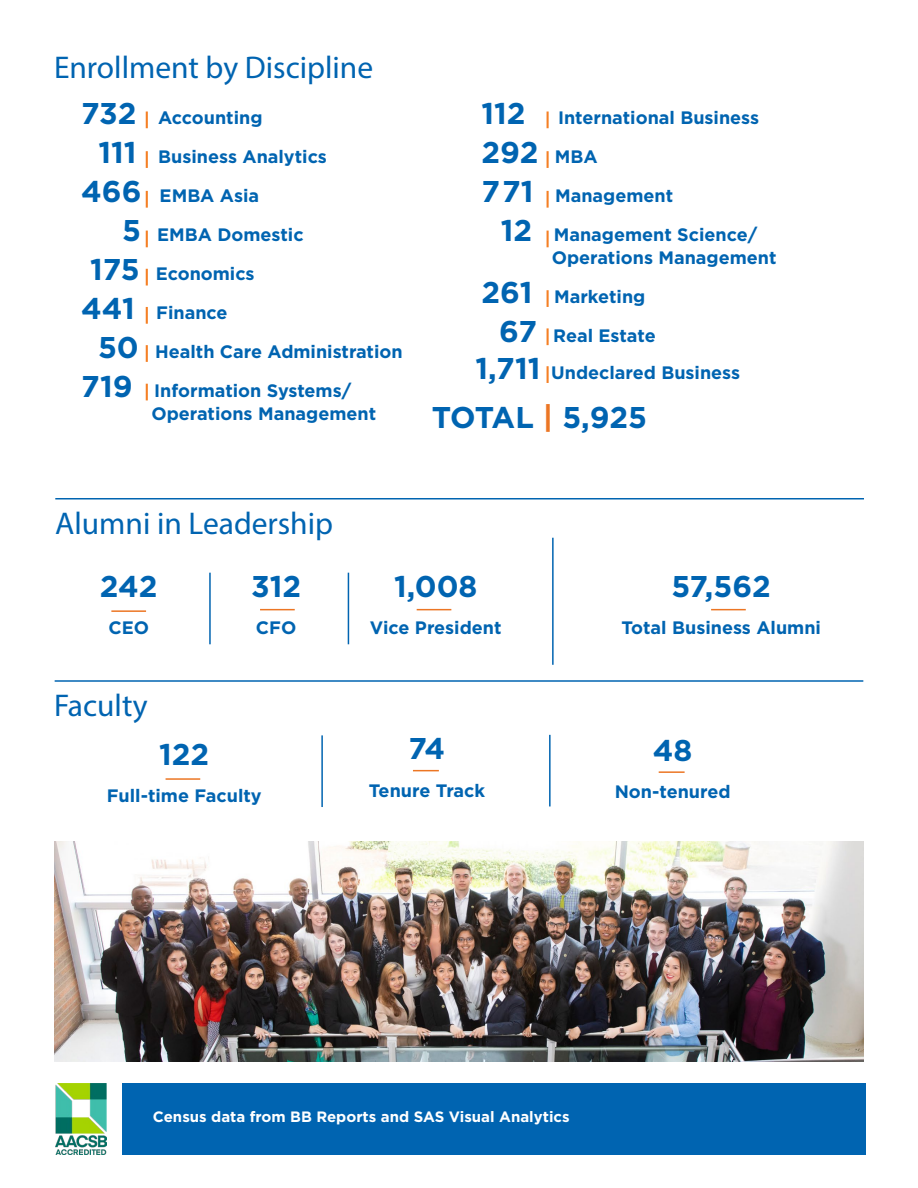
<style>
.page{position:relative;width:918px;height:1188px;background:#fff}
.page>*{position:absolute;margin:0;border:0;box-sizing:border-box;transform-origin:0 0}
.t1{font:31.5px "Myriad Pro";color:#0064b1}
.t2{font:700 30px "Gotham";color:#0064b1}
.t3{font:700 30px "Gotham";letter-spacing:-.02em;color:#0064b1}
.t4{font:700 18px/39px "Gotham";color:#0064b1}
.t5{font:700 15px "Gotham";color:#fff}
.s1{font-size:30px}
.s2{font-size:18px}
.s3{color:#ec7624}
</style>
<div class="page">
<div style="left:122px;top:1083px;width:743px;height:72px;background:#0064b1"></div>
<img style="left:56px;top:1083px;width:51px;height:72px">
<hr style="left:55px;top:498px;width:809px;height:2px;background:#0064b1">
<hr style="left:711px;top:609px;width:35px;height:1px;background:#ec7624">
<hr style="left:166px;top:778px;width:34px;height:2px;background:#ec7624">
<svg style="left:413px;top:770px;width:26px;height:1px"></svg>
<hr style="left:659px;top:771px;width:26px;height:2px;background:#ec7624">
<hr style="left:321px;top:735px;width:2px;height:72px;background:#0064b1">
<hr style="left:549px;top:735px;width:2px;height:71px;background:#0064b1">
<hr style="left:55px;top:680px;width:808px;height:2px;background:#0064b1">
<hr style="left:111px;top:610px;width:35px;height:2px;background:#ec7624">
<hr style="left:260px;top:609px;width:35px;height:1px;background:#ec7624">
<hr style="left:417px;top:609px;width:34px;height:1px;background:#ec7624">
<hr style="left:209px;top:573px;width:2px;height:71px;background:#0064b1">
<hr style="left:348px;top:573px;width:1px;height:71px;background:#0064b1">
<hr style="left:552px;top:538px;width:2px;height:127px;background:#0064b1">
<img style="left:54px;top:841px;width:809px;height:220px">
<svg style="left:146px;top:112px;width:2px;height:16px"></svg>
<svg style="left:547px;top:112px;width:2px;height:16px"></svg>
<svg style="left:547px;top:151px;width:2px;height:17px"></svg>
<svg style="left:547px;top:191px;width:2px;height:17px"></svg>
<svg style="left:547px;top:231px;width:2px;height:16px"></svg>
<svg style="left:547px;top:290px;width:2px;height:17px"></svg>
<svg style="left:547px;top:328px;width:2px;height:17px"></svg>
<svg style="left:547px;top:366px;width:2px;height:17px"></svg>
<svg style="left:146px;top:151px;width:2px;height:17px"></svg>
<svg style="left:146px;top:191px;width:2px;height:17px"></svg>
<svg style="left:146px;top:231px;width:2px;height:16px"></svg>
<svg style="left:146px;top:269px;width:2px;height:17px"></svg>
<svg style="left:146px;top:307px;width:2px;height:17px"></svg>
<svg style="left:146px;top:345px;width:2px;height:17px"></svg>
<svg style="left:146px;top:384px;width:2px;height:16px"></svg>
<h1 class="t1" style="left:54px;top:48px;width:321px">Enrollment by Discipline</h1>
<p class="t4" style="left:81px;top:98px;width:183px"><span class="s1">732</span> Accounting</p>
<p class="t4" style="left:99px;top:137px;width:230px"><span class="s1">111</span> Business Analytics</p>
<p class="t4" style="left:81px;top:176px;width:180px"><span class="s1">466</span> EMBA Asia</p>
<p class="t4" style="left:122px;top:215px;width:183px"><span class="s1">5</span> EMBA Domestic</p>
<p class="t4" style="left:90px;top:254px;width:166px"><span class="s1">175</span> Economics</p>
<p class="t4" style="left:81px;top:293px;width:148px"><span class="s1">441</span> Finance</p>
<p class="t4" style="left:98px;top:332px;width:306px"><span class="s1">50</span> Health Care Administration</p>
<p class="t4" style="left:81px;top:371px;width:272px"><span class="s1">719</span> Information Systems/</p>
<p class="t4" style="left:151px;top:394px;width:226px">Operations Management</p>
<h2 class="t2" style="left:482px;top:94px;width:46px">112</h2>
<p class="t4" style="left:558px;top:98px;width:203px">International Business</p>
<h2 class="t2" style="left:482px;top:133px;width:117px">292 <span class="s2">MBA</span></h2>
<p class="t4" style="left:501px;top:176px;width:258px;text-indent:-19px"><span class="s1">771</span> Management<br><span class="s1">12</span> Management Science/</p>
<p class="t4" style="left:552px;top:238px;width:226px">Operations Management</p>
<p class="t4" style="left:482px;top:277px;width:165px"><span class="s1">261</span> Marketing</p>
<p class="t4" style="left:499px;top:316px;width:158px"><span class="s1">67</span> Real Estate</p>
<p class="t4" style="left:476px;top:354px;width:266px"><span class="s1">1,711</span> Undeclared Business</p>
<h2 class="t3" style="left:432px;top:398px;width:217px">TOTAL <span class="s3">|</span> 5,925</h2>
<h1 class="t1" style="left:55px;top:504px;width:279px">Alumni in Leadership</h1>
<h2 class="t2" style="left:100px;top:566px;width:59px">242</h2>
<p class="t4" style="left:108px;top:608px;width:42px">CEO</p>
<h1 class="t1" style="left:54px;top:686px;width:95px">Faculty</h1>
<h2 class="t2" style="left:251px;top:566px;width:51px">312</h2>
<p class="t4" style="left:256px;top:608px;width:42px">CFO</p>
<h2 class="t2" style="left:159px;top:734px;width:52px">122</h2>
<p class="t4" style="left:107px;top:776px;width:156px">Full-time Faculty</p>
<h2 class="t2" style="left:394px;top:566px;width:85px">1,008</h2>
<p class="t4" style="left:370px;top:608px;width:133px">Vice President</p>
<h2 class="t2" style="left:409px;top:729px;width:38px">74</h2>
<p class="t4" style="left:369px;top:771px;width:118px">Tenure Track</p>
<h2 class="t2" style="left:671px;top:566px;width:101px">57,562</h2>
<p class="t4" style="left:621px;top:608px;width:201px">Total Business Alumni</p>
<h2 class="t2" style="left:653px;top:730px;width:41px">48</h2>
<p class="t4" style="left:615px;top:772px;width:117px">Non-tenured</p>
<p class="t5" style="left:153px;top:1107px;width:418px">Census data from BB Reports and SAS Visual Analytics</p>
</div>
